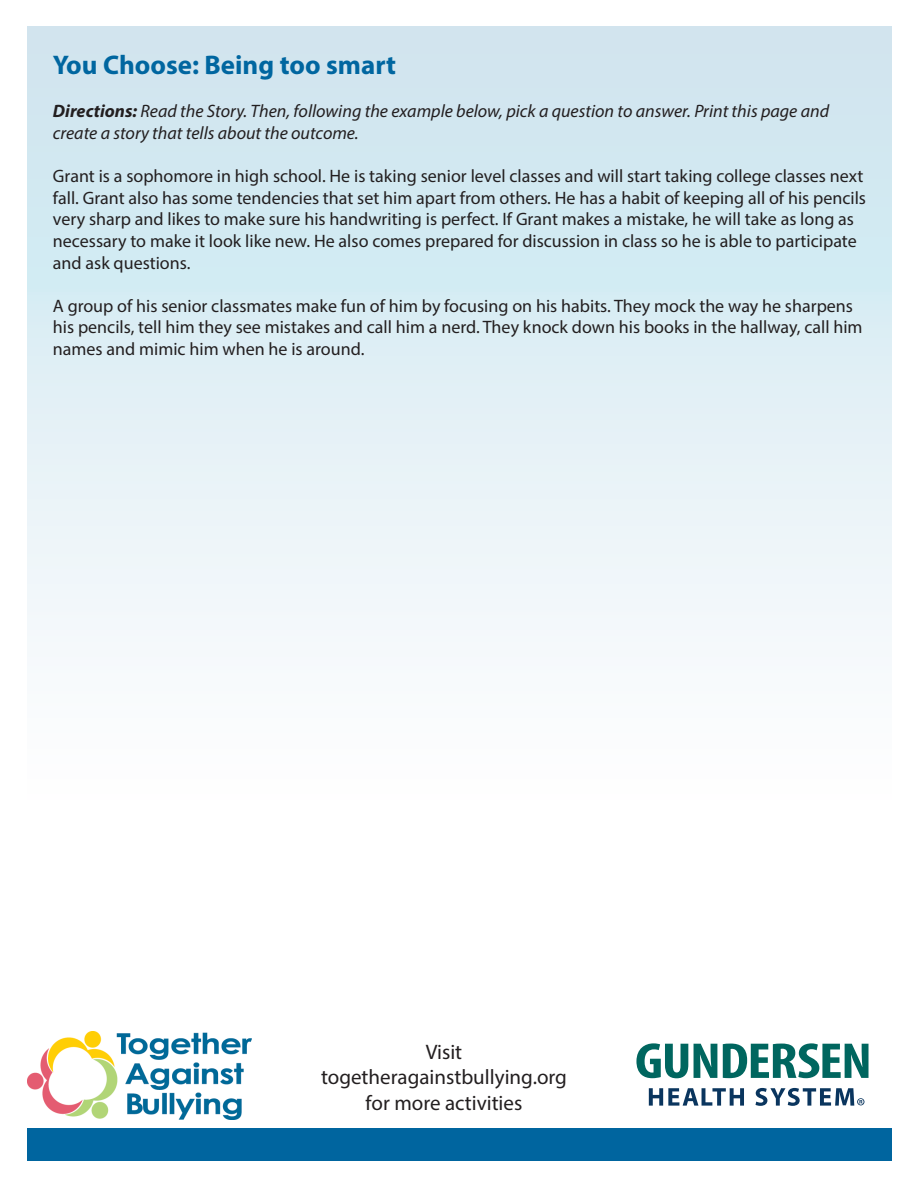
<style>
.page{position:relative;width:918px;height:1188px;background:#fff}
.page>*{position:absolute;margin:0;border:0;box-sizing:border-box;transform-origin:0 0}
.t1{font:700 27px "Myriad Pro";color:#0066a0}
.t2{font:21px "Myriad Pro";color:#231f20}
.t3{font:18px/21.6px "Myriad Pro";color:#231f20}
.t4{font:italic 18px/21.6px "Myriad Pro";color:#231f20}
.s1{font-weight:700}
</style>
<div class="page">
<div style="left:28px;top:26px;width:864px;height:777px;background:linear-gradient(to bottom,#c9e3ee,#fefeff)"></div>
<svg style="left:649px;top:1088px;width:95px;height:18px"></svg>
<svg style="left:636px;top:1043px;width:52px;height:35px"></svg>
<svg style="left:694px;top:1044px;width:23px;height:34px"></svg>
<svg style="left:723px;top:1043px;width:146px;height:35px"></svg>
<svg style="left:755px;top:1088px;width:109px;height:18px"></svg>
<div style="left:28px;top:1128px;width:864px;height:32px;background:#00659f"></div>
<img style="left:28px;top:1031px;width:224px;height:89px">
<p class="t1" style="left:53px;top:48px;width:345px">You Choose: Being too smart</p>
<p class="t4" style="left:53px;top:100px;width:778px"><span class="s1">Directions:</span> Read the Story. Then, following the example below, pick a question to answer. Print this page and create a story that tells about the outcome.</p>
<p class="t3" style="left:53px;top:165px;width:815px">Grant is a sophomore in high school. He is taking senior level classes and will start taking college classes next fall. Grant also has some tendencies that set him apart from others. He has a habit of keeping all of his pencils very sharp and likes to make sure his handwriting is perfect. If Grant makes a mistake, he will take as long as necessary to make it look like new. He also comes prepared for discussion in class so he is able to participate and ask questions.</p>
<p class="t3" style="left:53px;top:295px;width:811px">A group of his senior classmates make fun of him by focusing on his habits. They mock the way he sharpens his pencils, tell him they see mistakes and call him a nerd. They knock down his books in the hallway, call him names and mimic him when he is around.</p>
<p class="t2" style="left:426px;top:1039px;width:38px">Visit</p>
<p class="t2" style="left:321px;top:1064px;width:247px">togetheragainstbullying.org</p>
<p class="t2" style="left:366px;top:1090px;width:158px">for more activities</p>
</div>
